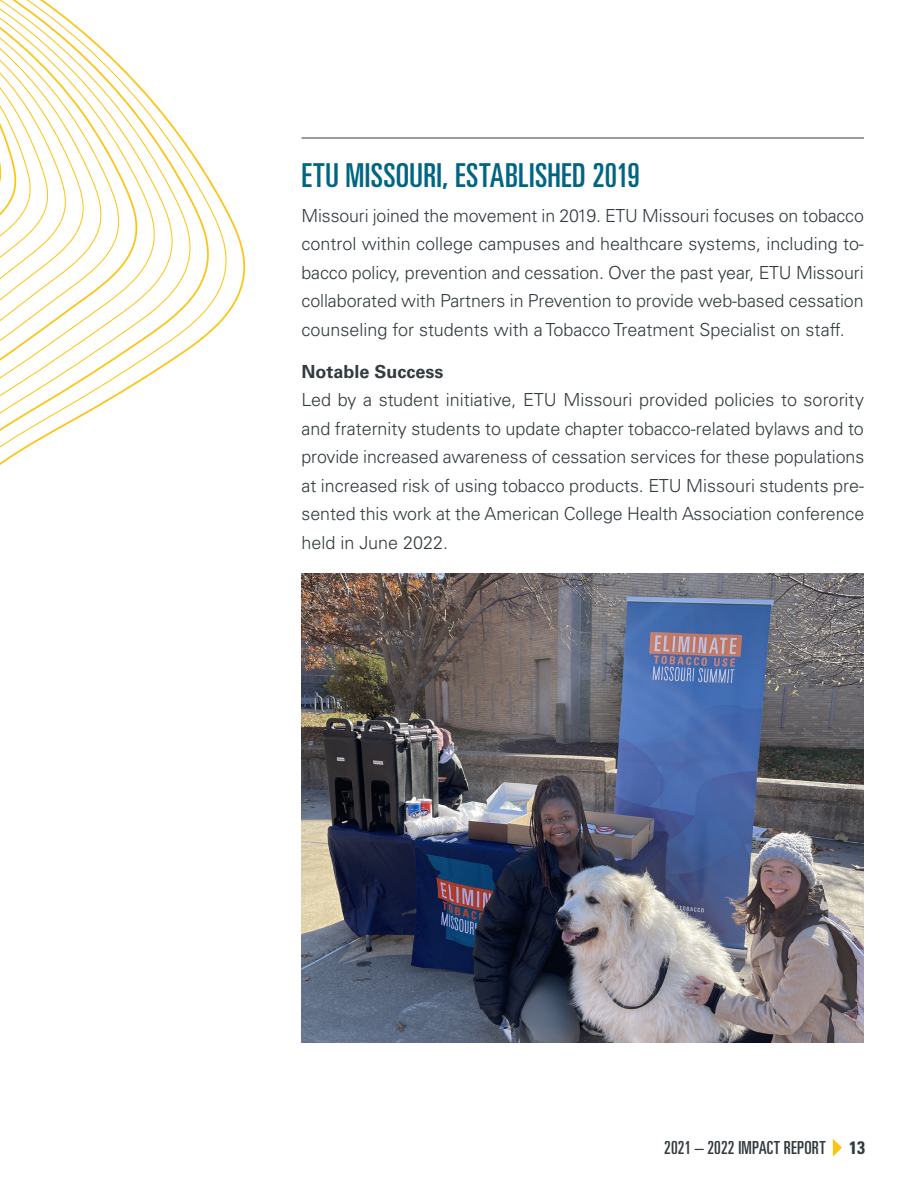
<style>
.page{position:relative;width:918px;height:1188px;background:#fff}
.page>*{position:absolute;margin:0;border:0;box-sizing:border-box;transform-origin:0 0}
.t1{font:ultra-condensed 33px "Univers LT Std";letter-spacing:.01em;color:#006583}
.t2{font:300 18px/28.5px "Univers LT Std";color:#323b3e;text-align:justify}
.t3{font:ultra-condensed 18px "Univers LT Std";letter-spacing:.01em;color:#323b3e}
.t4{font:700 18px "Univers LT Std";color:#323b3e}
.t5{font:700 condensed 18px "Univers LT Std";color:#323b3e}
</style>
<div class="page">
<svg style="left:0;top:0;width:246px;height:465px"></svg>
<svg style="left:833px;top:1139px;width:9px;height:18px"></svg>
<hr style="left:302px;top:138px;width:562px;height:1px;background:#323b3e">
<img style="left:302px;top:573px;width:562px;height:470px">
<p class="t1" style="left:302px;top:157px;width:340px">ETU MISSOURI, ESTABLISHED 2019</p>
<p class="t2" style="left:302px;top:201px;width:564px">Missouri joined the movement in 2019. ETU Missouri focuses on tobacco control within college campuses and healthcare systems, including to&shy;bacco policy, prevention and cessation. Over the past year, ETU Missouri collaborated with Partners in Prevention to provide web-based cessation counseling for students with a Tobacco Treatment Specialist on staff.</p>
<p class="t4" style="left:302px;top:361px;width:144px">Notable Success</p>
<p class="t2" style="left:302px;top:386px;width:564px">Led by a student initiative, ETU Missouri provided policies to sorority and fraternity students to update chapter tobacco-related bylaws and to provide increased awareness of cessation services for these populations at increased risk of using tobacco products. ETU Missouri students pre&shy;sented this work at the American College Health Association conference held in June 2022.</p>
<p class="t3" style="left:664px;top:1138px;width:163px">2021 – 2022 IMPACT REPORT</p>
<p class="t5" style="left:849px;top:1137px;width:17px">13</p>
</div>
